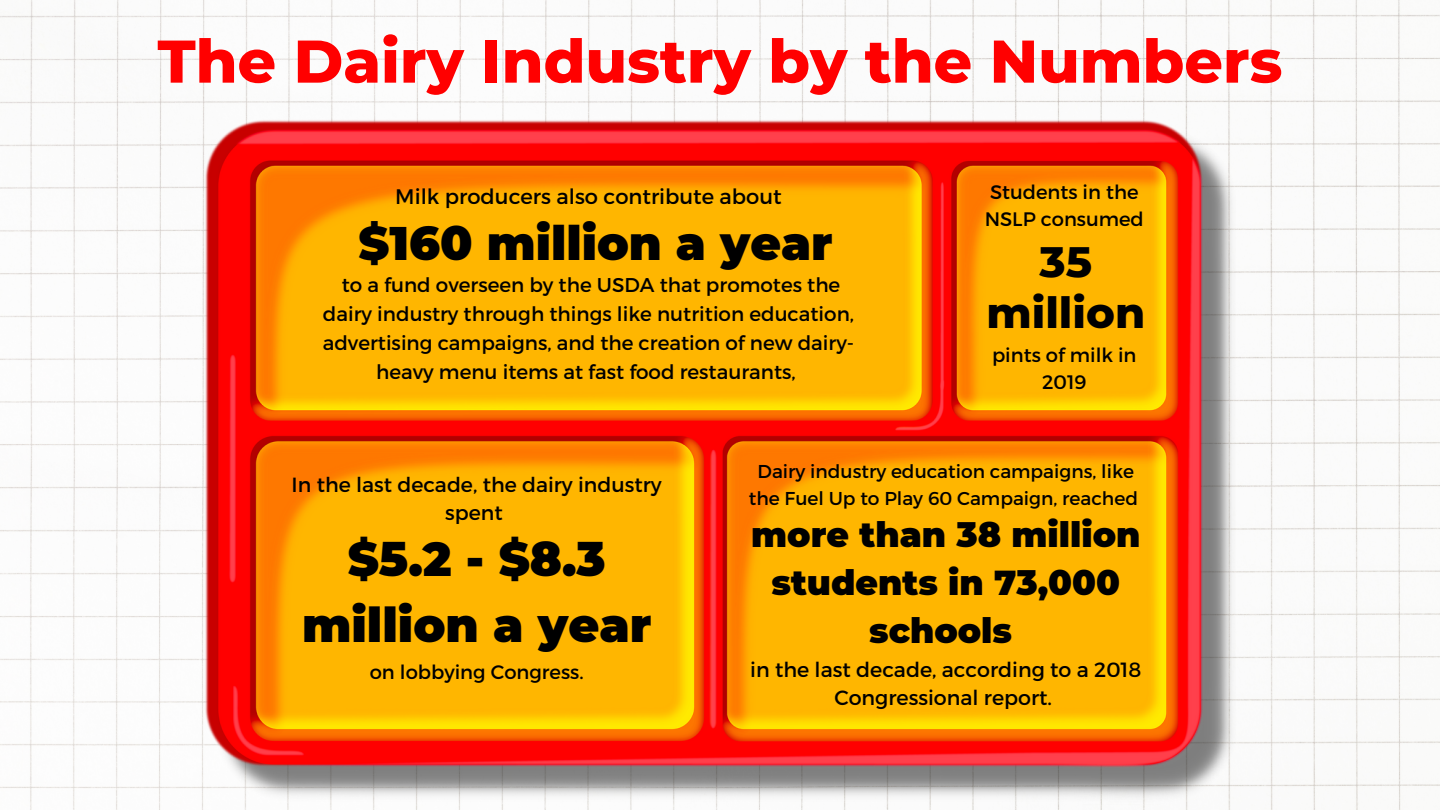
<style>
.page{position:relative;width:1440px;height:810px;background:#fff}
.page>*{position:absolute;margin:0;border:0;box-sizing:border-box;transform-origin:0 0}
.t1{font:800 60.1px "Montserrat";color:#f00}
.t2{font:900 47.5px/66px "Montserrat";color:#000;text-align:center}
.t3{font:900 47px "Montserrat";color:#000}
.t4{font:800 43.4px/51px "Montserrat";color:#000;text-align:center}
.t5{font:900 34.6px/48px "Montserrat";color:#000;text-align:center}
.t6{font:21px "Montserrat";color:#000}
.t7{font:20.6px/28.5px "Montserrat";color:#000;text-align:center}
.t8{font:20.5px/28.5px "Montserrat";color:#000;text-align:center}
.t9{font:19.9px/28.8px "Montserrat";color:#000;text-align:center}
.t10{font:19.5px/27px "Montserrat";color:#000;text-align:center}
.t11{font:18.6px/27px "Montserrat";color:#000;text-align:center}
</style>
<div class="page">
<img style="left:0;top:0;width:1440px;height:810px">
<img style="left:204px;top:119px;width:1032px;height:685px">
<h1 class="t1" style="left:157px;top:24px;width:1127px">The Dairy Industry by the Numbers</h1>
<p class="t6" style="left:395px;top:183px;width:388px">Milk producers also contribute about</p>
<h3 class="t3" style="left:359px;top:215px;width:476px">$160 million a year</h3>
<p class="t9" style="left:323px;top:270px;width:533px">to a fund overseen by the USDA that promotes the dairy industry through things like nutrition education, advertising campaigns, and the creation of new dairy&shy;heavy menu items at fast food restaurants,</p>
<p class="t10" style="left:985px;top:177px;width:161px;text-align:left">Students in the<br>NSLP consumed</p>
<h3 class="t4" style="left:986px;top:236px;width:160px">35 million</h3>
<p class="t10" style="left:992px;top:341px;width:146px">pints of milk in<br>2019</p>
<p class="t8" style="left:292px;top:469px;width:372px">In the last decade, the dairy industry spent</p>
<h2 class="t2" style="left:302px;top:526px;width:351px">$5.2 - $8.3 million a year</h2>
<p class="t10" style="left:370px;top:658px;width:215px">on lobbying Congress.</p>
<p class="t11" style="left:749px;top:457px;width:391px">Dairy industry education campaigns, like the Fuel Up to Play 60 Campaign, reached</p>
<h3 class="t5" style="left:751px;top:511px;width:391px">more than 38 million students in 73,000 schools</h3>
<p class="t7" style="left:750px;top:654px;width:393px">in the last decade, according to a 2018<br>Congressional report.</p>
</div>
